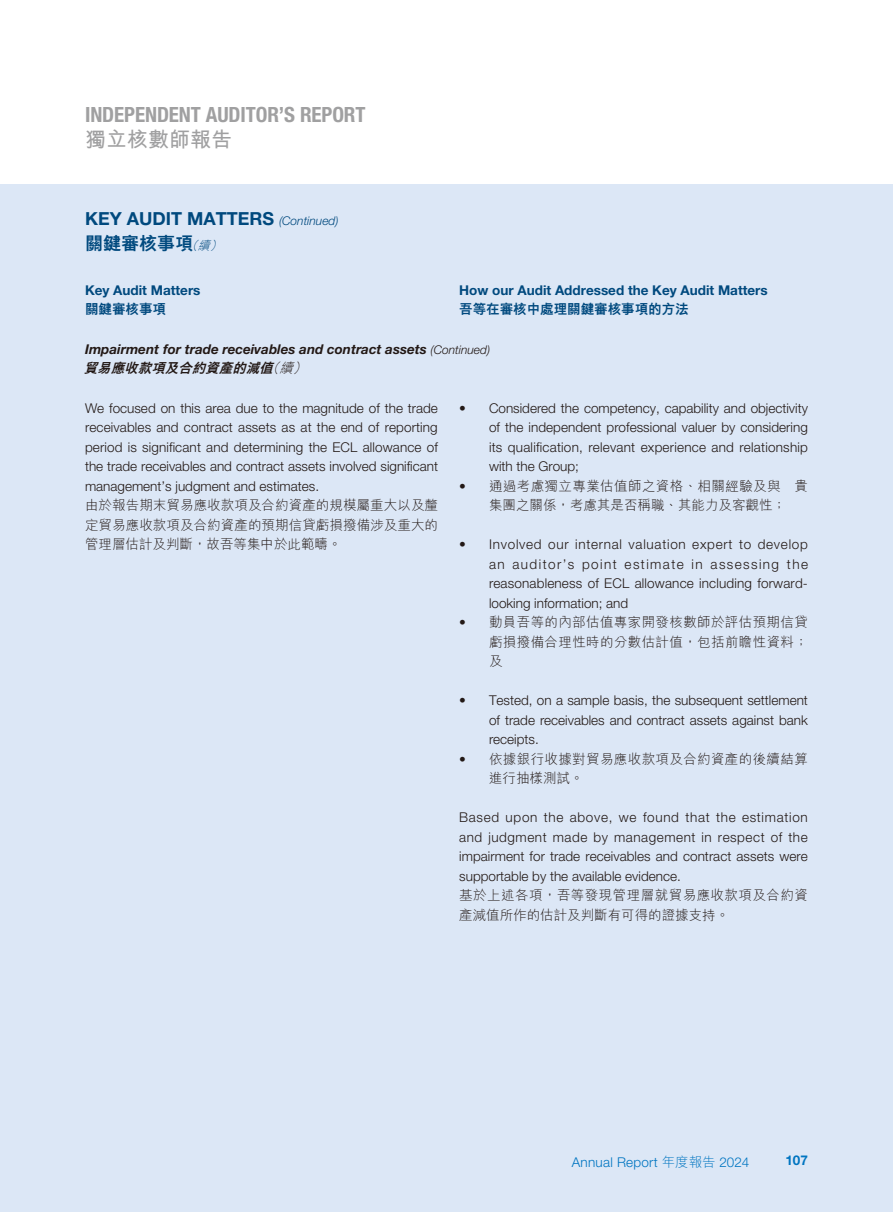
<style>
.page{position:relative;width:893px;height:1212px;background:#fff}
.page>*{position:absolute;margin:0;border:0;box-sizing:border-box;transform-origin:0 0}
.t1{font:700 condensed 21px "Helvetica Neue LT Std";letter-spacing:-.005em;color:#a0a0a1}
.t2{font:700 21px "M Hei HK";color:#a0a0a1}
.t3{font:700 18px "Helvetica Neue LT Std";color:#00497e}
.t4{font:800 18px "M Hei HK";color:#00497e}
.t5{font:300 13.5px/19.5px "Helvetica Neue LT Std";color:#231916;text-align:justify}
.t6{font:300 13.5px/19.5px "M Hei HK";letter-spacing:.03em;color:#231916;text-align:justify}
.t7{font:italic 700 13.5px "Helvetica Neue LT Std";color:#231916}
.t8{font:700 13.5px "Helvetica Neue LT Std";color:#00497e}
.t9{font:800 13.5px "M Hei HK";color:#00497e}
.t10{font:300 13.5px "Helvetica Neue LT Std";letter-spacing:.015em;color:#0075c1}
.t11{font:italic 800 13.5px "M Hei HK";color:#231916}
.t12{font:700 13.5px "Helvetica Neue LT Std";color:#0075c1}
.s1{font-weight:300;font-style:italic;font-size:12px}
.s2{font-weight:300;font-size:12px}
.s3{font-weight:300}
.s4{font-family:"Helvetica Neue LT Std"}
.s5{font-family:"M Hei HK"}
</style>
<div class="page">
<h1 class="t1" style="left:85px;top:101px;width:282px">INDEPENDENT AUDITOR’S REPORT</h1>
<h1 class="t2" style="left:85px;top:124px;width:148px">獨立核數師報告</h1>
<h2 class="t3" style="left:85px;top:208px;width:255px">KEY AUDIT MATTERS <span class="s1">(Continued)</span></h2>
<h2 class="t4" style="left:85px;top:234px;width:141px">關鍵審核事項<span class="s1">（續）</span></h2>
<p class="t8" style="left:85px;top:282px;width:117px">Key Audit Matters</p>
<p class="t8" style="left:459px;top:282px;width:310px">How our Audit Addressed the Key Audit Matters</p>
<p class="t9" style="left:85px;top:303px;width:82px">關鍵審核事項</p>
<p class="t9" style="left:459px;top:303px;width:231px">吾等在審核中處理關鍵審核事項的方法</p>
<p class="t7" style="left:85px;top:341px;width:407px">Impairment for trade receivables and contract assets <span class="s2">(Continued)</span></p>
<p class="t11" style="left:84px;top:361px;width:228px">貿易應收款項及合約資產的減值<span class="s3">（續）</span></p>
<p class="t5" style="left:85px;top:398px;width:354px">We focused on this area due to the magnitude of the trade receivables and contract assets as at the end of reporting period is significant and determining the ECL allowance of the trade receivables and contract assets involved significant management’s judgment and estimates.</p>
<p class="t6" style="left:85px;top:495px;width:355px">由於報告期末貿易應收款項及合約資產的規模屬重大以及釐定貿易應收款項及合約資產的預期信貸虧損撥備涉及重大的管理層估計及判斷，故吾等集中於此範疇。</p>
<p class="t5" style="left:489px;top:398px;width:320px;text-indent:-30px">• Considered the competency, capability and objectivity of the independent professional valuer by considering its qualification, relevant experience and relationship with the Group;</p>
<p class="t6" style="left:459px;top:476px;width:350px;text-align:center"><span class="s4">•</span> 通過考慮獨立專業估值師之資格、相關經驗及與 貴集團之關係，考慮其是否稱職、其能力及客觀性；</p>
<p class="t5" style="left:489px;top:534px;width:320px;text-indent:-30px">• Involved our internal valuation expert to develop an auditor’s point estimate in assessing the reasonableness of ECL allowance including forward&shy;looking information; and</p>
<p class="t6" style="left:489px;top:612px;width:320px;text-indent:-30px"><span class="s4">•</span> 動員吾等的內部估值專家開發核數師於評估預期信貸虧損撥備合理性時的分數估計值，包括前瞻性資料；及</p>
<p class="t5" style="left:489px;top:690px;width:320px;text-indent:-30px">• Tested, on a sample basis, the subsequent settlement of trade receivables and contract assets against bank receipts.</p>
<p class="t6" style="left:489px;top:749px;width:320px;text-indent:-30px"><span class="s4">•</span> 依據銀行收據對貿易應收款項及合約資產的後續結算進行抽樣測試。</p>
<p class="t5" style="left:459px;top:807px;width:350px">Based upon the above, we found that the estimation and judgment made by management in respect of the impairment for trade receivables and contract assets were supportable by the available evidence.</p>
<p class="t6" style="left:459px;top:885px;width:350px">基於上述各項，吾等發現管理層就貿易應收款項及合約資產減值所作的估計及判斷有可得的證據支持。</p>
<p class="t10" style="left:572px;top:1154px;width:179px">Annual Report <span class="s5">年度報告</span> 2024</p>
<p class="t12" style="left:785px;top:1152px;width:24px">107</p>
</div>
